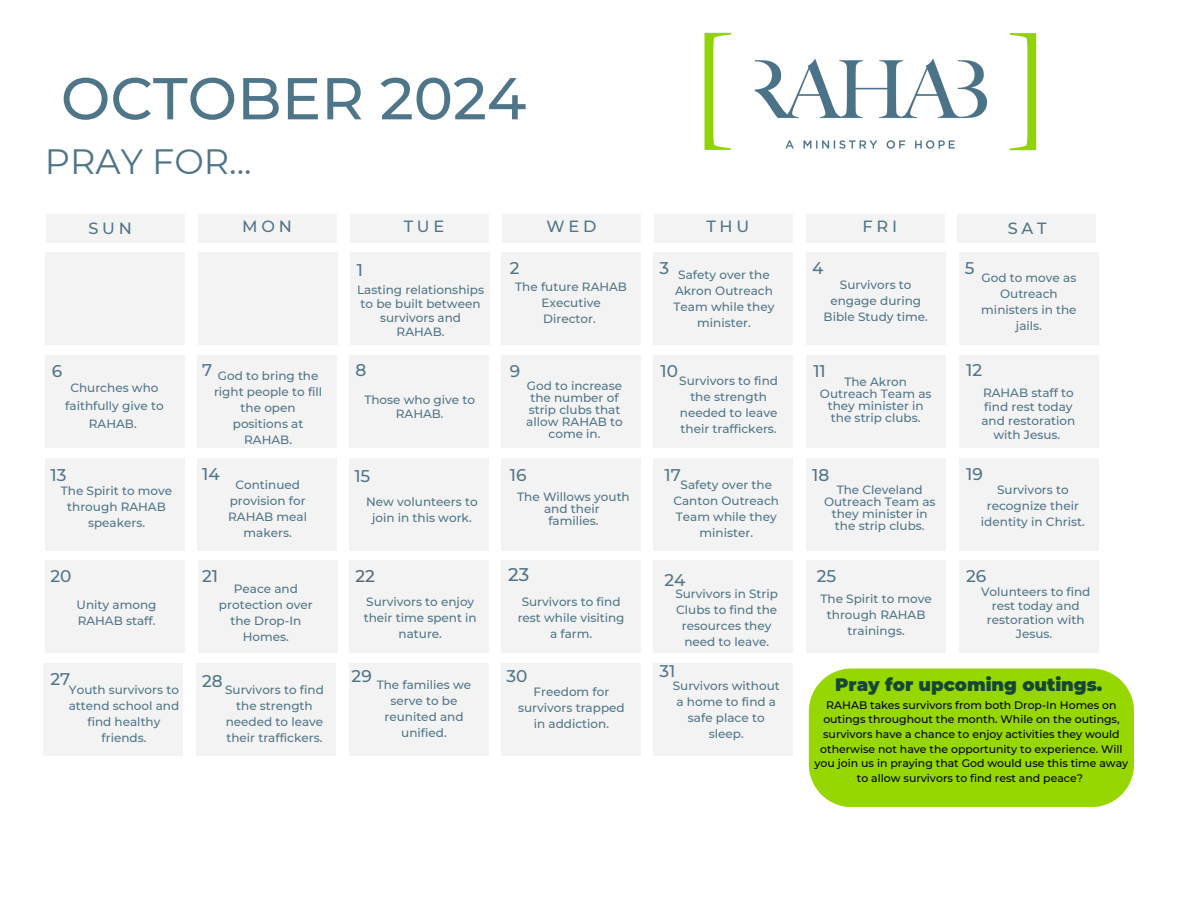
<style>
.page{position:relative;width:1188px;height:918px;background:#fff}
.page>*{position:absolute;margin:0;border:0;box-sizing:border-box;transform-origin:0 0}
.t1{font:500 58.95px "Montserrat";color:#4f7588}
.t2{font:35.1px "Montserrat";color:#4f7588}
.t3{font:500 18.3px "Montserrat";color:#4f7588}
.t4{font:900 18px "Montserrat";color:#154734}
.t5{font:500 16.95px "Montserrat";color:#4f7588}
.t6{font:500 16.95px "Montserrat";color:#5b6770}
.t7{font:500 16.2px "Montserrat";letter-spacing:.235em;color:#4f7588}
.t8{font:500 12px/16px "Montserrat";color:#4f7588;text-align:center}
.t9{font:500 10.95px/14.7px "Montserrat";color:#000;text-align:center}
</style>
<div class="page">
<img style="left:704px;top:32px;width:333px;height:119px">
<div style="left:45px;top:253px;width:139px;height:92px;background:#f4f3f3"></div>
<div style="left:46px;top:214px;width:138px;height:29px;background:#f4f3f3"></div>
<div style="left:45px;top:355px;width:139px;height:93px;background:#f4f3f3"></div>
<div style="left:45px;top:458px;width:139px;height:92px;background:#f4f3f3"></div>
<div style="left:45px;top:561px;width:139px;height:92px;background:#f4f3f3"></div>
<div style="left:44px;top:663px;width:139px;height:93px;background:#f4f3f3"></div>
<div style="left:198px;top:214px;width:139px;height:29px;background:#f4f3f3"></div>
<div style="left:198px;top:253px;width:139px;height:92px;background:#f4f3f3"></div>
<div style="left:197px;top:355px;width:139px;height:93px;background:#f4f3f3"></div>
<div style="left:197px;top:458px;width:139px;height:92px;background:#f4f3f3"></div>
<div style="left:198px;top:561px;width:139px;height:92px;background:#f4f3f3"></div>
<div style="left:196px;top:663px;width:140px;height:93px;background:#f4f3f3"></div>
<div style="left:350px;top:214px;width:138px;height:29px;background:#f4f3f3"></div>
<div style="left:351px;top:253px;width:139px;height:92px;background:#f4f3f3"></div>
<div style="left:350px;top:355px;width:139px;height:93px;background:#f4f3f3"></div>
<div style="left:349px;top:458px;width:139px;height:92px;background:#f4f3f3"></div>
<div style="left:349px;top:561px;width:139px;height:92px;background:#f4f3f3"></div>
<div style="left:349px;top:663px;width:139px;height:93px;background:#f4f3f3"></div>
<div style="left:502px;top:214px;width:138px;height:29px;background:#f4f3f3"></div>
<div style="left:501px;top:253px;width:139px;height:92px;background:#f4f3f3"></div>
<div style="left:501px;top:355px;width:139px;height:93px;background:#f4f3f3"></div>
<div style="left:501px;top:458px;width:139px;height:92px;background:#f4f3f3"></div>
<div style="left:501px;top:561px;width:139px;height:92px;background:#f4f3f3"></div>
<div style="left:501px;top:663px;width:139px;height:93px;background:#f4f3f3"></div>
<div style="left:654px;top:214px;width:138px;height:29px;background:#f4f3f3"></div>
<div style="left:654px;top:253px;width:139px;height:92px;background:#f4f3f3"></div>
<div style="left:654px;top:355px;width:139px;height:93px;background:#f4f3f3"></div>
<div style="left:654px;top:458px;width:139px;height:92px;background:#f4f3f3"></div>
<div style="left:654px;top:561px;width:139px;height:92px;background:#f4f3f3"></div>
<div style="left:654px;top:663px;width:139px;height:93px;background:#f4f3f3"></div>
<div style="left:806px;top:214px;width:138px;height:29px;background:#f4f3f3"></div>
<div style="left:807px;top:253px;width:139px;height:92px;background:#f4f3f3"></div>
<div style="left:807px;top:355px;width:139px;height:93px;background:#f4f3f3"></div>
<div style="left:807px;top:458px;width:139px;height:92px;background:#f4f3f3"></div>
<div style="left:807px;top:561px;width:139px;height:92px;background:#f4f3f3"></div>
<div style="left:958px;top:214px;width:138px;height:29px;background:#f4f3f3"></div>
<div style="left:959px;top:253px;width:139px;height:92px;background:#f4f3f3"></div>
<div style="left:959px;top:355px;width:139px;height:93px;background:#f4f3f3"></div>
<div style="left:959px;top:458px;width:139px;height:92px;background:#f4f3f3"></div>
<div style="left:959px;top:561px;width:139px;height:92px;background:#f4f3f3"></div>
<div style="left:809px;top:668px;width:325px;height:139px;background:#97d700"></div>
<p class="t1" style="left:61px;top:62px;width:467px">OCTOBER 2024</p>
<h1 class="t2" style="left:45px;top:140px;width:208px">PRAY FOR...</h1>
<h3 class="t7" style="left:88px;top:218px;width:45px">SUN</h3>
<p class="t7" style="left:242px;top:217px;width:51px">MON</p>
<p class="t7" style="left:404px;top:217px;width:42px">TUE</p>
<p class="t5" style="left:357px;top:260px;width:8px">1</p>
<p class="t8" style="left:357px;top:283px;width:128px;line-height:14px">Lasting relationships to be built between survivors and<br>RAHAB.</p>
<p class="t7" style="left:546px;top:217px;width:51px">WED</p>
<p class="t7" style="left:706px;top:217px;width:44px">THU</p>
<p class="t7" style="left:863px;top:217px;width:36px">FRI</p>
<p class="t7" style="left:1008px;top:218px;width:40px">SAT</p>
<p class="t5" style="left:510px;top:258px;width:11px">2</p>
<p class="t5" style="left:659px;top:258px;width:11px">3</p>
<p class="t5" style="left:812px;top:258px;width:13px">4</p>
<h3 class="t5" style="left:965px;top:258px;width:11px">5</h3>
<p class="t8" style="left:674px;top:267px;width:102px">Safety over the<br>Akron Outreach<br>Team while they minister.</p>
<p class="t8" style="left:981px;top:269px;width:97px">God to move as<br>Outreach ministers in the jails.</p>
<p class="t8" style="left:824px;top:277px;width:106px">Survivors to engage during<br>Bible Study time.</p>
<p class="t8" style="left:515px;top:278px;width:113px">The future RAHAB<br>Executive<br>Director.</p>
<p class="t5" style="left:202px;top:360px;width:12px">7</p>
<p class="t5" style="left:510px;top:360px;width:12px">9</p>
<p class="t5" style="left:661px;top:360px;width:19px">10</p>
<p class="t5" style="left:813px;top:360px;width:14px">11</p>
<p class="t5" style="left:966px;top:360px;width:17px">12</p>
<p class="t5" style="left:356px;top:360px;width:12px">8</p>
<p class="t5" style="left:52px;top:360px;width:12px">6</p>
<p class="t8" style="left:214px;top:367px;width:110px">God to bring the right people to fill the open positions at<br>RAHAB.</p>
<p class="t8" style="left:65px;top:379px;width:100px;line-height:18px">Churches who faithfully give to<br>RAHAB.</p>
<p class="t8" style="left:679px;top:372px;width:100px">Survivors to find the strength needed to leave their traffickers.</p>
<p class="t8" style="left:981px;top:385px;width:95px;line-height:14px">RAHAB staff to find rest today and restoration with Jesus.</p>
<p class="t8" style="left:820px;top:376px;width:113px;line-height:12px">The Akron<br>Outreach Team as they minister in the strip clubs.</p>
<p class="t8" style="left:526px;top:380px;width:98px;line-height:12px">God to increase the number of strip clubs that allow RAHAB to come in.</p>
<h3 class="t8" style="left:364px;top:393px;width:112px;line-height:14px">Those who give to<br>RAHAB.</h3>
<p class="t5" style="left:50px;top:465px;width:17px">13</p>
<p class="t8" style="left:61px;top:482px;width:113px">The Spirit to move through RAHAB speakers.</p>
<p class="t5" style="left:202px;top:464px;width:19px">14</p>
<p class="t5" style="left:510px;top:465px;width:18px">16</p>
<p class="t5" style="left:664px;top:465px;width:18px">17</p>
<p class="t5" style="left:812px;top:465px;width:19px">18</p>
<p class="t5" style="left:966px;top:463px;width:18px">19</p>
<h3 class="t5" style="left:354px;top:466px;width:17px">15</h3>
<p class="t8" style="left:228px;top:477px;width:80px">Continued provision for<br>RAHAB meal makers.</p>
<p class="t8" style="left:673px;top:477px;width:107px">Safety over the<br>Canton Outreach<br>Team while they minister.</p>
<p class="t8" style="left:824px;top:484px;width:113px;line-height:12px">The Cleveland<br>Outreach Team as they minister in the strip clubs.</p>
<p class="t8" style="left:981px;top:482px;width:105px">Survivors to recognize their identity in Christ.</p>
<p class="t8" style="left:517px;top:491px;width:114px;line-height:12px">The Willows youth and their</p>
<p class="t8" style="left:548px;top:513px;width:52px">families.</p>
<p class="t8" style="left:366px;top:494px;width:113px">New volunteers to join in this work.</p>
<p class="t5" style="left:50px;top:566px;width:22px">20</p>
<p class="t8" style="left:77px;top:597px;width:81px;text-align:left">Unity among<br>RAHAB staff.</p>
<h3 class="t5" style="left:202px;top:566px;width:17px">21</h3>
<p class="t3" style="left:508px;top:563px;width:23px">23</p>
<p class="t5" style="left:664px;top:569px;width:23px">24</p>
<p class="t5" style="left:817px;top:566px;width:21px">25</p>
<p class="t5" style="left:966px;top:566px;width:22px">26</p>
<p class="t6" style="left:356px;top:566px;width:21px">22</p>
<p class="t8" style="left:219px;top:581px;width:95px">Peace and protection over the Drop-In<br>Homes.</p>
<p class="t8" style="left:981px;top:585px;width:111px;line-height:14px">Volunteers to find rest today and restoration with<br>Jesus.</p>
<p class="t8" style="left:675px;top:585px;width:104px">Survivors in Strip<br>Clubs to find the resources they need to leave.</p>
<h3 class="t8" style="left:821px;top:590px;width:113px">The Spirit to move through RAHAB trainings.</h3>
<p class="t8" style="left:364px;top:594px;width:114px">Survivors to enjoy their time spent in nature.</p>
<p class="t8" style="left:518px;top:594px;width:108px">Survivors to find rest while visiting a farm.</p>
<p class="t5" style="left:50px;top:669px;width:21px">27</p>
<p class="t8" style="left:69px;top:682px;width:112px">Youth survivors to attend school and find healthy friends.</p>
<p class="t5" style="left:202px;top:671px;width:22px">28</p>
<p class="t8" style="left:225px;top:682px;width:100px">Survivors to find the strength needed to leave their traffickers.</p>
<p class="t5" style="left:352px;top:666px;width:22px">29</p>
<p class="t5" style="left:506px;top:666px;width:22px">30</p>
<p class="t5" style="left:659px;top:661px;width:17px">31</p>
<p class="t8" style="left:377px;top:676px;width:96px">The families we serve to be reunited and unified.</p>
<h3 class="t8" style="left:673px;top:678px;width:109px">Survivors without a home to find a safe place to sleep.</h3>
<p class="t8" style="left:518px;top:684px;width:108px">Freedom for survivors trapped in addiction.</p>
<p class="t4" style="left:835px;top:673px;width:269px">Pray for upcoming outings.</p>
<p class="t9" style="left:815px;top:697px;width:315px">RAHAB takes survivors from both Drop-In Homes on outings throughout the month. While on the outings, survivors have a chance to enjoy activities they would otherwise not have the opportunity to experience. Will you join us in praying that God would use this time away to allow survivors to find rest and peace?</p>
</div>
